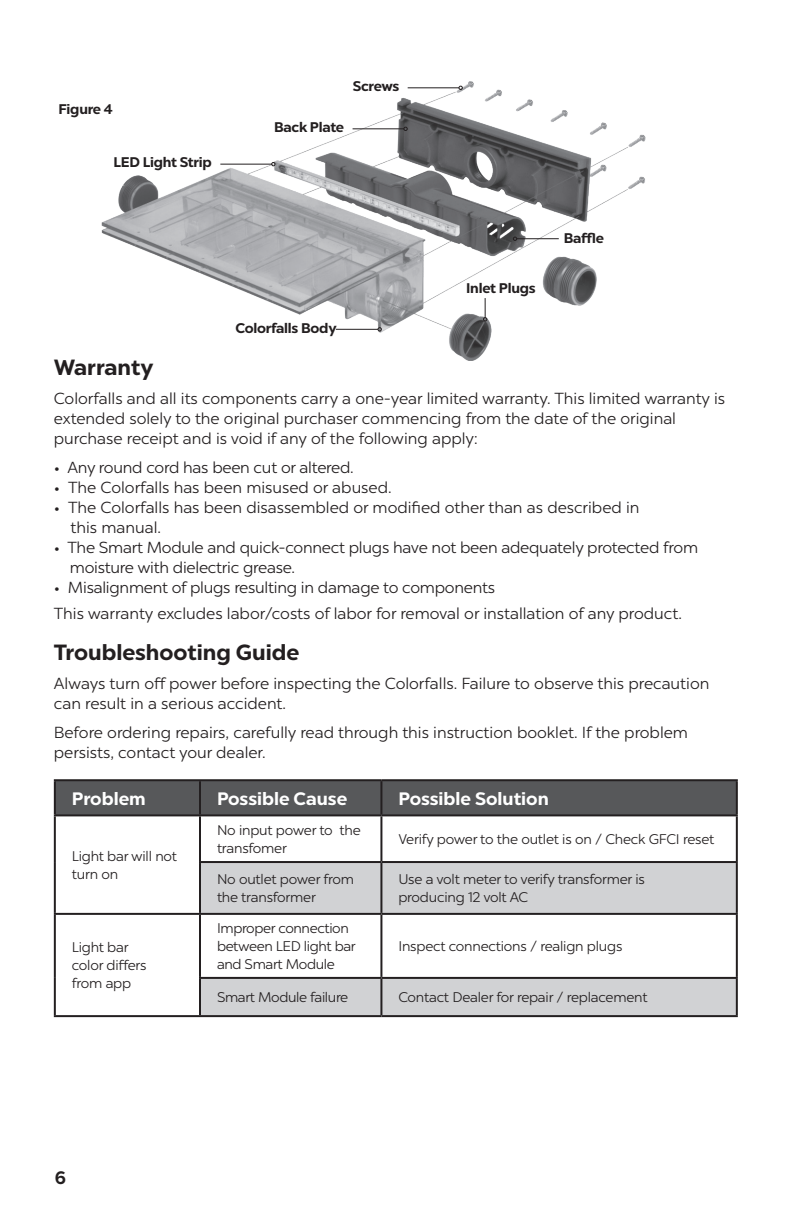
<style>
.page{position:relative;width:792px;height:1224px;background:#fff}
.page>*{position:absolute;margin:0;border:0;box-sizing:border-box;transform-origin:0 0}
.heads{font:700 22px "Chronica Pro";color:#231f20}
.t1{font:700 18px "Chronica Pro";color:#fff}
.Paragraph_Style_1{font:700 18px "Chronica Pro";color:#231f20}
.text{font:16px/20px "Chronica Pro";color:#231f20}
.t2{font:14px/18px "Chronica Pro";letter-spacing:-.015em;color:#231f20}
.Paragraph_Style_2{font:700 14px "Chronica Pro";letter-spacing:-.015em;color:#231f20}
</style>
<div class="page">
<div style="left:56px;top:781px;width:680px;height:33px;background:#57585a"></div>
<svg style="left:201px;top:863px;width:535px;height:152px;fill:#d1d2d4"></svg>
<hr style="left:54px;top:779px;width:146px;height:2px;background:#231f20">
<hr style="left:54px;top:781px;width:2px;height:33px;background:#231f20">
<hr style="left:200px;top:779px;width:181px;height:2px;background:#231f20">
<hr style="left:199px;top:781px;width:2px;height:33px;background:#231f20">
<hr style="left:381px;top:779px;width:357px;height:2px;background:#231f20">
<hr style="left:380px;top:781px;width:2px;height:33px;background:#231f20">
<hr style="left:736px;top:781px;width:2px;height:33px;background:#231f20">
<hr style="left:54px;top:814px;width:146px;height:2px;background:#231f20">
<hr style="left:54px;top:816px;width:2px;height:46px;background:#231f20">
<hr style="left:200px;top:814px;width:181px;height:2px;background:#231f20">
<hr style="left:199px;top:816px;width:2px;height:45px;background:#231f20">
<hr style="left:381px;top:814px;width:357px;height:2px;background:#231f20">
<hr style="left:380px;top:816px;width:2px;height:45px;background:#231f20">
<hr style="left:736px;top:816px;width:2px;height:45px;background:#231f20">
<hr style="left:54px;top:862px;width:2px;height:51px;background:#231f20">
<hr style="left:199px;top:861px;width:182px;height:2px;background:#231f20">
<hr style="left:199px;top:863px;width:2px;height:50px;background:#231f20">
<hr style="left:381px;top:861px;width:357px;height:2px;background:#231f20">
<hr style="left:380px;top:863px;width:2px;height:50px;background:#231f20">
<hr style="left:736px;top:863px;width:2px;height:50px;background:#231f20">
<hr style="left:54px;top:913px;width:146px;height:2px;background:#231f20">
<hr style="left:54px;top:915px;width:2px;height:63px;background:#231f20">
<hr style="left:200px;top:913px;width:181px;height:2px;background:#231f20">
<hr style="left:199px;top:915px;width:2px;height:62px;background:#231f20">
<hr style="left:381px;top:913px;width:357px;height:2px;background:#231f20">
<hr style="left:380px;top:915px;width:2px;height:62px;background:#231f20">
<hr style="left:736px;top:915px;width:2px;height:62px;background:#231f20">
<hr style="left:54px;top:978px;width:2px;height:37px;background:#231f20">
<hr style="left:54px;top:1015px;width:146px;height:2px;background:#231f20">
<hr style="left:199px;top:977px;width:182px;height:2px;background:#231f20">
<hr style="left:199px;top:979px;width:2px;height:36px;background:#231f20">
<hr style="left:200px;top:1015px;width:181px;height:2px;background:#231f20">
<hr style="left:381px;top:977px;width:357px;height:2px;background:#231f20">
<hr style="left:380px;top:979px;width:2px;height:36px;background:#231f20">
<hr style="left:736px;top:979px;width:2px;height:36px;background:#231f20">
<hr style="left:381px;top:1015px;width:357px;height:2px;background:#231f20">
<img style="left:101px;top:81px;width:545px;height:279px">
<hr style="left:408px;top:87px;width:51px;height:1px;background:#231f20">
<svg style="left:459px;top:86px;width:4px;height:4px"></svg>
<hr style="left:353px;top:128px;width:51px;height:1px;background:#231f20">
<svg style="left:403px;top:127px;width:5px;height:4px"></svg>
<hr style="left:220px;top:164px;width:52px;height:1px;background:#231f20">
<svg style="left:271px;top:162px;width:4px;height:4px"></svg>
<hr style="left:517px;top:238px;width:42px;height:1px;background:#231f20">
<svg style="left:513px;top:237px;width:4px;height:4px"></svg>
<hr style="left:336px;top:329px;width:42px;height:1px;background:#231f20">
<svg style="left:378px;top:327px;width:4px;height:4px"></svg>
<svg style="left:483px;top:298px;width:4px;height:23px"></svg>
<p class="Paragraph_Style_2" style="left:58px;top:100px;width:56px">Figure 4</p>
<p class="Paragraph_Style_2" style="left:114px;top:153px;width:100px">LED Light Strip</p>
<p class="Paragraph_Style_2" style="left:353px;top:77px;width:48px">Screws</p>
<p class="Paragraph_Style_2" style="left:274px;top:118px;width:72px">Back Plate</p>
<p class="Paragraph_Style_2" style="left:236px;top:319px;width:103px">Colorfalls Body</p>
<p class="Paragraph_Style_2" style="left:466px;top:280px;width:71px">Inlet Plugs</p>
<p class="Paragraph_Style_2" style="left:564px;top:229px;width:42px">Baffle</p>
<p class="heads" style="left:54px;top:354px;width:101px">Warranty</p>
<p class="text" style="left:54px;top:388px;width:673px">Colorfalls and all its components carry a one-year limited warranty. This limited warranty is extended solely to the original purchaser commencing from the date of the original purchase receipt and is void if any of the following apply:</p>
<p class="text" style="left:54px;top:457px;width:301px">• Any round cord has been cut or altered.</p>
<p class="text" style="left:54px;top:477px;width:339px">• The Colorfalls has been misused or abused.</p>
<p class="text" style="left:71px;top:497px;width:570px;text-indent:-17px">• The Colorfalls has been disassembled or modified other than as described in this manual.</p>
<p class="text" style="left:70px;top:537px;width:630px;text-indent:-16px">• The Smart Module and quick-connect plugs have not been adequately protected from moisture with dielectric grease.</p>
<p class="text" style="left:54px;top:577px;width:443px">• Misalignment of plugs resulting in damage to components</p>
<p class="text" style="left:54px;top:603px;width:630px">This warranty excludes labor/costs of labor for removal or installation of any product.</p>
<p class="heads" style="left:54px;top:638px;width:247px">Troubleshooting Guide</p>
<p class="text" style="left:54px;top:673px;width:657px">Always turn off power before inspecting the Colorfalls. Failure to observe this precaution can result in a serious accident.</p>
<p class="text" style="left:54px;top:722px;width:636px">Before ordering repairs, carefully read through this instruction booklet. If the problem persists, contact your dealer.</p>
<p class="t1" style="left:72px;top:787px;width:75px">Problem</p>
<p class="t1" style="left:217px;top:787px;width:132px">Possible Cause</p>
<p class="t1" style="left:398px;top:787px;width:152px">Possible Solution</p>
<p class="t2" style="left:72px;top:847px;width:107px">Light bar will not turn on</p>
<p class="t2" style="left:72px;top:938px;width:76px">Light bar color differs from app</p>
<p class="t2" style="left:217px;top:821px;width:145px">No input power to the transfomer</p>
<p class="t2" style="left:398px;top:830px;width:317px">Verify power to the outlet is on / Check GFCI reset</p>
<p class="t2" style="left:217px;top:870px;width:139px">No outlet power from the transformer</p>
<p class="t2" style="left:398px;top:870px;width:248px">Use a volt meter to verify transformer is producing 12 volt AC</p>
<p class="t2" style="left:217px;top:919px;width:140px">Improper connection between LED light bar and Smart Module</p>
<p class="t2" style="left:398px;top:937px;width:225px">Inspect connections / realign plugs</p>
<p class="t2" style="left:217px;top:988px;width:133px">Smart Module failure</p>
<p class="t2" style="left:398px;top:988px;width:251px">Contact Dealer for repair / replacement</p>
<p class="Paragraph_Style_1" style="left:55px;top:1166px;width:13px">6</p>
</div>
